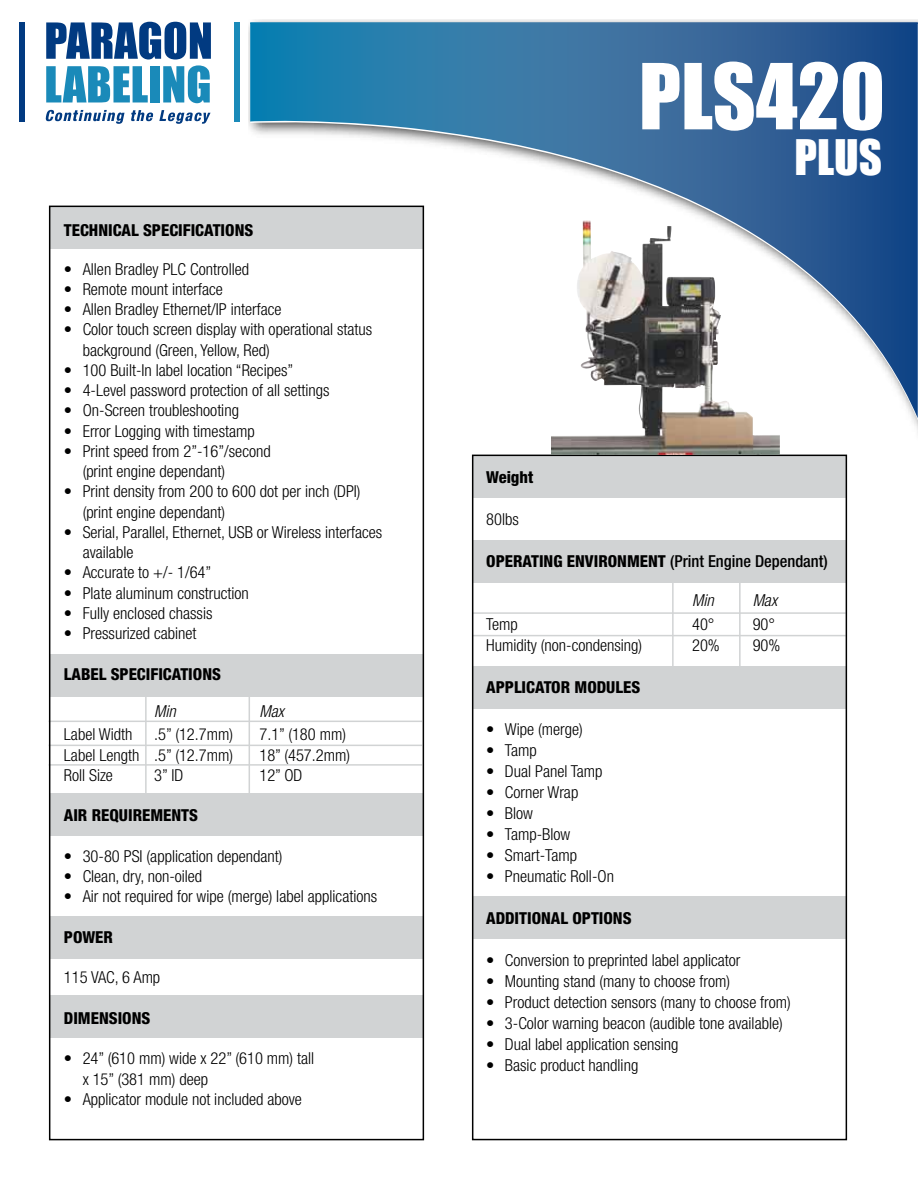
<style>
.page{position:relative;width:918px;height:1188px;background:#fff}
.page>*{position:absolute;margin:0;border:0;box-sizing:border-box;transform-origin:0 0}
.t1{font:84px "Impact";color:#fff}
.t2{font:45px "Impact";color:#fff}
.t3{font:300 condensed 16.5px/20.2px "Helvetica Neue";color:#000}
.t4{font:800 condensed 16.5px "Helvetica Neue";color:#000}
.t5{font:500 condensed 16.5px "Helvetica Neue";color:#000}
.t6{font:italic 300 condensed 16.5px "Helvetica Neue";color:#000}
.s1{font-weight:800}
</style>
<div class="page">
<div style="left:50px;top:916px;width:373px;height:43px;background:#d1d3d4"></div>
<div style="left:50px;top:996px;width:373px;height:42px;background:#d1d3d4"></div>
<div style="left:50px;top:793px;width:373px;height:43px;background:#d1d3d4"></div>
<div style="left:50px;top:654px;width:373px;height:43px;background:#d1d3d4"></div>
<hr style="left:49px;top:745px;width:373px;height:1px;background:#d1d3d4">
<hr style="left:49px;top:721px;width:373px;height:1px;background:#d1d3d4">
<hr style="left:49px;top:764px;width:373px;height:2px;background:#d1d3d4">
<hr style="left:145px;top:694px;width:2px;height:107px;background:#d1d3d4">
<hr style="left:249px;top:694px;width:1px;height:107px;background:#d1d3d4">
<div style="left:50px;top:206px;width:373px;height:43px;background:#d1d3d4"></div>
<img style="left:249px;top:20px;width:669px;height:593px">
<svg style="left:250px;top:418px;width:668px;height:175px"></svg>
<svg style="left:250px;top:23px;width:668px;height:395px"></svg>
<svg style="left:45px;top:110px;width:80px;height:14px"></svg>
<svg style="left:131px;top:110px;width:80px;height:14px"></svg>
<div style="left:234px;top:22px;width:6px;height:100px;background:#1a8ab9"></div>
<div style="left:19px;top:22px;width:6px;height:100px;background:#013a81"></div>
<svg style="left:46px;top:22px;width:165px;height:81px"></svg>
<div style="left:473px;top:455px;width:373px;height:43px;background:#d1d3d4"></div>
<div style="left:473px;top:541px;width:373px;height:42px;background:#d1d3d4"></div>
<div style="left:473px;top:666px;width:373px;height:43px;background:#d1d3d4"></div>
<div style="left:473px;top:896px;width:373px;height:43px;background:#d1d3d4"></div>
<hr style="left:472px;top:635px;width:374px;height:1px;background:#d1d3d4">
<hr style="left:472px;top:612px;width:374px;height:2px;background:#d1d3d4">
<hr style="left:739px;top:582px;width:2px;height:86px;background:#d1d3d4">
<hr style="left:672px;top:582px;width:2px;height:86px;background:#d1d3d4">
<div style="left:472px;top:455px;width:375px;height:685px;border:2px solid #000"></div>
<img style="left:551px;top:220px;width:229px;height:235px">
<div style="left:49px;top:206px;width:375px;height:934px;border:2px solid #000"></div>
<p class="t4" style="left:64px;top:220px;width:191px">TECHNICAL SPECIFICATIONS</p>
<p class="t3" style="left:64px;top:259px;width:187px">• Allen Bradley PLC Controlled</p>
<p class="t3" style="left:64px;top:279px;width:160px">• Remote mount interface</p>
<p class="t3" style="left:64px;top:299px;width:219px">• Allen Bradley Ethernet/IP interface</p>
<p class="t3" style="left:83px;top:319px;width:291px;text-indent:-19px">• Color touch screen display with operational status background (Green, Yellow, Red)</p>
<p class="t3" style="left:64px;top:360px;width:231px">• 100 Built-In label location “Recipes”</p>
<p class="t3" style="left:64px;top:380px;width:267px">• 4-Level password protection of all settings</p>
<p class="t3" style="left:64px;top:400px;width:177px">• On-Screen troubleshooting</p>
<p class="t3" style="left:64px;top:421px;width:192px">• Error Logging with timestamp</p>
<p class="t3" style="left:83px;top:441px;width:190px;text-indent:-19px">• Print speed from 2”-16”/second (print engine dependant)</p>
<p class="t3" style="left:83px;top:481px;width:279px;text-indent:-19px">• Print density from 200 to 600 dot per inch (DPI) (print engine dependant)</p>
<p class="t3" style="left:83px;top:522px;width:301px;text-indent:-19px">• Serial, Parallel, Ethernet, USB or Wireless interfaces available</p>
<p class="t3" style="left:64px;top:562px;width:149px">• Accurate to +/- 1/64”</p>
<p class="t3" style="left:64px;top:583px;width:186px">• Plate aluminum construction</p>
<p class="t3" style="left:64px;top:603px;width:150px">• Fully enclosed chassis</p>
<p class="t3" style="left:64px;top:623px;width:134px">• Pressurized cabinet</p>
<p class="t4" style="left:64px;top:664px;width:159px">LABEL SPECIFICATIONS</p>
<p class="t6" style="left:154px;top:702px;width:23px">Min</p>
<p class="t6" style="left:259px;top:702px;width:26px">Max</p>
<p class="t3" style="left:64px;top:724px;width:70px">Label Width</p>
<p class="t3" style="left:154px;top:724px;width:80px">.5” (12.7mm)</p>
<p class="t3" style="left:259px;top:724px;width:88px">7.1” (180 mm)</p>
<p class="t3" style="left:64px;top:745px;width:171px">Label Length .5” (12.7mm)</p>
<p class="t3" style="left:259px;top:745px;width:92px">18” (457.2mm)</p>
<p class="t3" style="left:64px;top:765px;width:51px">Roll Size</p>
<p class="t3" style="left:154px;top:765px;width:30px">3” ID</p>
<p class="t3" style="left:259px;top:765px;width:45px">12” OD</p>
<p class="t4" style="left:64px;top:805px;width:136px">AIR REQUIREMENTS</p>
<p class="t3" style="left:64px;top:846px;width:220px">• 30-80 PSI (application dependant)</p>
<p class="t3" style="left:64px;top:866px;width:140px">• Clean, dry, non-oiled</p>
<p class="t3" style="left:64px;top:886px;width:315px">• Air not required for wipe (merge) label applications</p>
<p class="t4" style="left:64px;top:927px;width:51px">POWER</p>
<p class="t3" style="left:64px;top:967px;width:98px">115 VAC, 6 Amp</p>
<p class="t4" style="left:64px;top:1008px;width:88px">DIMENSIONS</p>
<p class="t3" style="left:83px;top:1048px;width:233px;text-indent:-19px">• 24” (610 mm) wide x 22” (610 mm) tall x 15” (381 mm) deep</p>
<p class="t3" style="left:64px;top:1089px;width:240px">• Applicator module not included above</p>
<h1 class="t1" style="left:639px;top:31px;width:248px">PLS420</h1>
<h2 class="t2" style="left:794px;top:123px;width:89px">PLUS</h2>
<p class="t4" style="left:486px;top:467px;width:49px">Weight</p>
<p class="t3" style="left:486px;top:509px;width:34px">80lbs</p>
<p class="t5" style="left:486px;top:552px;width:343px"><span class="s1">OPERATING ENVIRONMENT</span> (Print Engine Dependant)</p>
<p class="t6" style="left:692px;top:591px;width:23px">Min</p>
<p class="t6" style="left:753px;top:591px;width:26px">Max</p>
<p class="t3" style="left:486px;top:614px;width:33px">Temp</p>
<p class="t3" style="left:692px;top:614px;width:24px">40°</p>
<p class="t3" style="left:753px;top:614px;width:24px">90°</p>
<p class="t3" style="left:486px;top:635px;width:158px">Humidity (non-condensing)</p>
<p class="t3" style="left:692px;top:635px;width:29px">20%</p>
<p class="t3" style="left:753px;top:635px;width:29px">90%</p>
<p class="t4" style="left:486px;top:677px;width:156px">APPLICATOR MODULES</p>
<p class="t3" style="left:486px;top:719px;width:98px">• Wipe (merge)</p>
<p class="t3" style="left:486px;top:740px;width:52px">• Tamp</p>
<p class="t3" style="left:486px;top:761px;width:118px">• Dual Panel Tamp</p>
<p class="t3" style="left:486px;top:782px;width:94px">• Corner Wrap</p>
<p class="t3" style="left:486px;top:803px;width:48px">• Blow</p>
<p class="t3" style="left:486px;top:824px;width:86px">• Tamp-Blow</p>
<p class="t3" style="left:486px;top:845px;width:92px">• Smart-Tamp</p>
<p class="t3" style="left:486px;top:866px;width:129px">• Pneumatic Roll-On</p>
<p class="t4" style="left:486px;top:908px;width:147px">ADDITIONAL OPTIONS</p>
<p class="t3" style="left:486px;top:950px;width:256px">• Conversion to preprinted label applicator</p>
<p class="t3" style="left:486px;top:971px;width:245px">• Mounting stand (many to choose from)</p>
<p class="t3" style="left:486px;top:992px;width:306px">• Product detection sensors (many to choose from)</p>
<p class="t3" style="left:486px;top:1013px;width:298px">• 3-Color warning beacon (audible tone available)</p>
<p class="t3" style="left:486px;top:1034px;width:194px">• Dual label application sensing</p>
<p class="t3" style="left:486px;top:1055px;width:154px">• Basic product handling</p>
</div>
